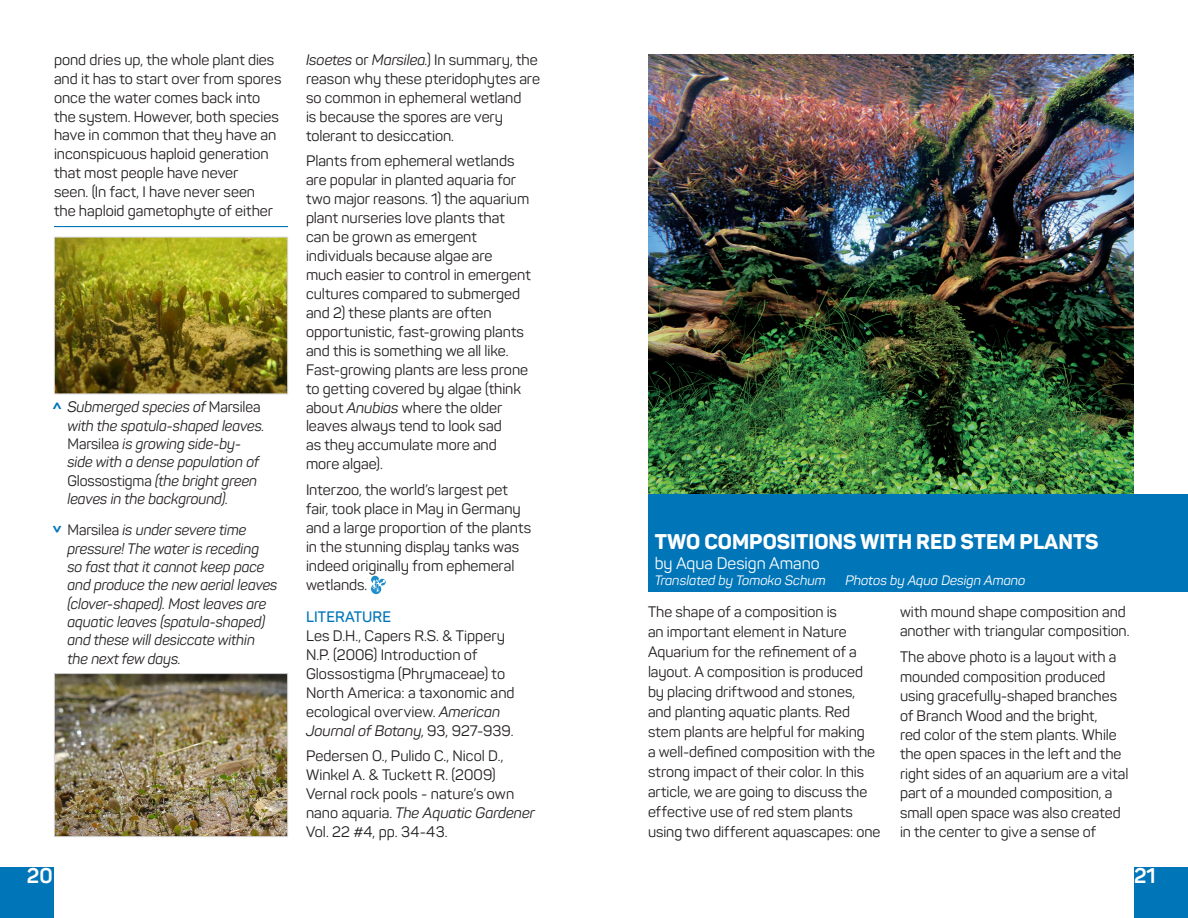
<style>
.page{position:relative;width:1188px;height:918px;background:#fff}
.page>*{position:absolute;margin:0;border:0;box-sizing:border-box;transform-origin:0 0}
.Article_Title{font:800 21px "Panton";color:#fff}
.t1{font:700 21px "Panton";color:#fff}
.Article_Title-2{font:16.5px "Panton";color:#fff}
.t2{font:700 16.5px "Panton";color:#0075b8}
.t3{font:15px/18.9px "Panton";color:#231f20}
.Photo_Caption{font:italic 15px/18.3px "Panton";letter-spacing:-.005em;color:#231f20}
.Article_subhead{font:600 15px "Panton";letter-spacing:.01em;color:#0075b8}
.t4{font:italic 13.5px "Panton";color:#fff}
.s1{font-style:italic}
.s2{font-style:normal}
</style>
<div class="page">
<div style="left:0;top:867px;width:54px;height:51px;background:#0075b8"></div>
<div style="left:1134px;top:867px;width:54px;height:51px;background:#0075b8"></div>
<img style="left:648px;top:54px;width:486px;height:441px">
<div style="left:648px;top:495px;width:540px;height:97px;background:#0075b8"></div>
<svg style="left:371px;top:576px;width:15px;height:18px"></svg>
<img style="left:56px;top:239px;width:230px;height:153px">
<div style="left:54px;top:237px;width:234px;height:157px;border:1px solid #d6d7d9"></div>
<img style="left:56px;top:675px;width:230px;height:160px">
<div style="left:54px;top:673px;width:234px;height:164px;border:1px solid #d6d7d9"></div>
<hr style="left:54px;top:226px;width:234px;height:1px;background:#0075b8">
<p class="t3" style="left:54px;top:50px;width:229px">pond dries up, the whole plant dies and it has to start over from spores once the water comes back into the system. However, both species have in common that they have an inconspicuous haploid generation that most people have never<br>seen. (In fact, I have never seen<br>the haploid gametophyte of either</p>
<p class="t3" style="left:306px;top:50px;width:235px"><span class="s1">Isoetes</span> or <span class="s1">Marsilea</span>.) In summary, the reason why these pteridophytes are so common in ephemeral wetland<br>is because the spores are very tolerant to desiccation.</p>
<p class="t3" style="left:306px;top:152px;width:226px">Plants from ephemeral wetlands are popular in planted aquaria for two major reasons. 1) the aquarium plant nurseries love plants that can be grown as emergent individuals because algae are much easier to control in emergent cultures compared to submerged and 2) these plants are often opportunistic, fast-growing plants and this is something we all like.<br>Fast-growing plants are less prone to getting covered by algae (think about <span class="s1">Anubias</span> where the older leaves always tend to look sad<br>as they accumulate more and more algae).</p>
<p class="t3" style="left:306px;top:480px;width:227px">Interzoo, the world’s largest pet fair, took place in May in Germany and a large proportion of the plants in the stunning display tanks was indeed originally from ephemeral wetlands<span class="s1">.</span></p>
<p class="Article_subhead" style="left:306px;top:608px;width:87px">LITERATURE</p>
<p class="t3" style="left:306px;top:626px;width:210px">Les D.H., Capers R.S. &amp; Tippery<br>N.P. (2006) Introduction of<br>Glossostigma (Phrymaceae) to<br>North America: a taxonomic and ecological overview. <span class="s1">American<br>Journal of Botany</span>, 93, 927-939.</p>
<p class="t3" style="left:306px;top:747px;width:231px">Pedersen O., Pulido C., Nicol D.,<br>Winkel A. &amp; Tuckett R. (2009)<br>Vernal rock pools - nature’s own nano aquaria. <span class="s1">The Aquatic Gardener<br></span>Vol. 22 #4, pp. 34-43.</p>
<p class="t2" style="left:68px;top:402px;width:9px;rotate:90deg">&lt;</p>
<p class="Photo_Caption" style="left:68px;top:398px;width:199px">Submerged species of <span class="s2">Marsilea </span>with the spatula-shaped leaves.<br><span class="s2">Marsilea</span> is growing side-by&shy;side with a dense population of<br><span class="s2">Glossostigma</span> (the bright green leaves in the background).</p>
<p class="t2" style="left:68px;top:525px;width:9px;rotate:90deg">&gt;</p>
<p class="Photo_Caption" style="left:68px;top:521px;width:212px"><span class="s2">Marsilea</span> is under severe time pressure! The water is receding so fast that it cannot keep pace and produce the new aerial leaves (clover-shaped). Most leaves are aquatic leaves (spatula-shaped) and these will desiccate within the next few days.</p>
<p class="Article_Title" style="left:655px;top:529px;width:445px">TWO COMPOSITIONS WITH RED STEM PLANTS</p>
<p class="Article_Title-2" style="left:655px;top:553px;width:166px">by Aqua Design Amano</p>
<p class="t4" style="left:655px;top:572px;width:173px">Translated by Tomoko Schum</p>
<p class="t4" style="left:845px;top:572px;width:182px">Photos by Aqua Design Amano</p>
<p class="t3" style="left:648px;top:601px;width:234px;line-height:20px">The shape of a composition is<br>an important element in Nature Aquarium for the refinement of a layout. A composition is produced by placing driftwood and stones, and planting aquatic plants. Red stem plants are helpful for making<br>a well-defined composition with the strong impact of their color. In this article, we are going to discuss the effective use of red stem plants using two different aquascapes: one</p>
<p class="t3" style="left:900px;top:602px;width:231px;line-height:19.4px">with mound shape composition and another with triangular composition.</p>
<p class="t3" style="left:900px;top:647px;width:230px;line-height:19.4px">The above photo is a layout with a mounded composition produced using gracefully-shaped branches of Branch Wood and the bright,<br>red color of the stem plants. While the open spaces in the left and the right sides of an aquarium are a vital part of a mounded composition, a small open space was also created in the center to give a sense of</p>
<h1 class="t1" style="left:27px;top:862px;width:27px">20</h1>
<h1 class="t1" style="left:1134px;top:862px;width:23px">21</h1>
</div>
